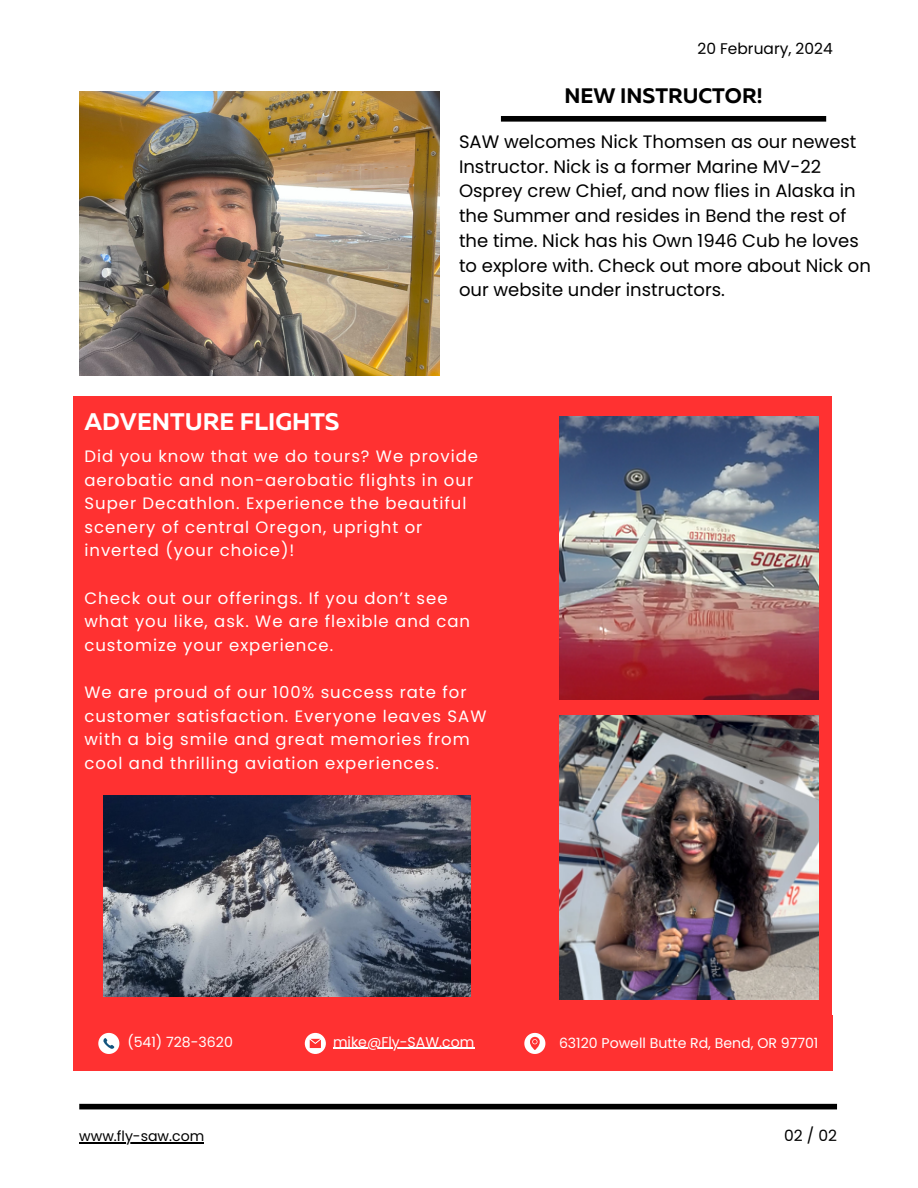
<style>
.page{position:relative;width:918px;height:1188px;background:#fff}
.page>*{position:absolute;margin:0;border:0;box-sizing:border-box;transform-origin:0 0}
.t1{font:700 24px "Muller";color:#fff}
.t2{font:700 21px "Muller";color:#000}
.t3{font:18px/24.8px "Poppins";color:#000}
.t4{font:16.5px/23.7px "Poppins";letter-spacing:.06em;color:#fff}
.t5{font:15.45px "Poppins";color:#000}
.t6{font:14.1px "Poppins";color:#fff}
.t7{font:14.1px "Poppins";color:#000}
</style>
<div class="page">
<img style="left:79px;top:92px;width:360px;height:283px">
<div style="left:73px;top:396px;width:759px;height:629px;background:#ff3131"></div>
<div style="left:73px;top:1016px;width:760px;height:55px;background:#ff3131"></div>
<div style="left:501px;top:116px;width:325px;height:6px;background:#000"></div>
<img style="left:104px;top:795px;width:366px;height:202px">
<div style="left:79px;top:1104px;width:758px;height:5px;background:#000"></div>
<svg style="left:98px;top:1033px;width:21px;height:21px"></svg>
<svg style="left:305px;top:1033px;width:21px;height:21px"></svg>
<svg style="left:524px;top:1033px;width:21px;height:21px"></svg>
<img style="left:559px;top:716px;width:260px;height:283px">
<img style="left:559px;top:416px;width:260px;height:284px">
<hr style="left:79px;top:1142px;width:125px;height:1px;background:#000">
<hr style="left:333px;top:1048px;width:75px;height:1px;background:#fff">
<hr style="left:408px;top:1048px;width:31px;height:1px;background:#fff">
<hr style="left:439px;top:1048px;width:35px;height:1px;background:#fff">
<h3 class="t5" style="left:698px;top:38px;width:137px">20 February, 2024</h3>
<h1 class="t1" style="left:84px;top:412px;width:257px">ADVENTURE FLIGHTS</h1>
<p class="t2" style="left:565px;top:87px;width:199px">NEW INSTRUCTOR!</p>
<p class="t3" style="left:459px;top:129px;width:413px">SAW welcomes Nick Thomsen as our newest Instructor. Nick is a former Marine MV-22<br>Osprey crew Chief, and now flies in Alaska in the Summer and resides in Bend the rest of the time. Nick has his Own 1946 Cub he loves to explore with. Check out more about Nick on our website under instructors.</p>
<p class="t4" style="left:84px;top:444px;width:395px">Did you know that we do tours? We provide aerobatic and non-aerobatic flights in our Super Decathlon. Experience the beautiful scenery of central Oregon, upright or inverted (your choice)!</p>
<h2 class="t4" style="left:84px;top:586px;width:387px">Check out our offerings. If you don’t see what you like, ask. We are flexible and can customize your experience.</h2>
<h3 class="t4" style="left:84px;top:681px;width:403px">We are proud of our 100% success rate for customer satisfaction. Everyone leaves SAW with a big smile and great memories from cool and thrilling aviation experiences.</h3>
<p class="t6" style="left:127px;top:1032px;width:107px">(541) 728-3620</p>
<p class="t6" style="left:333px;top:1032px;width:143px">mike@Fly-SAW.com</p>
<p class="t6" style="left:559px;top:1033px;width:261px">63120 Powell Butte Rd, Bend, OR 97701</p>
<h3 class="t7" style="left:79px;top:1126px;width:126px">www.fly-saw.com</h3>
<h3 class="t5" style="left:784px;top:1125px;width:54px">02 / 02</h3>
</div>
